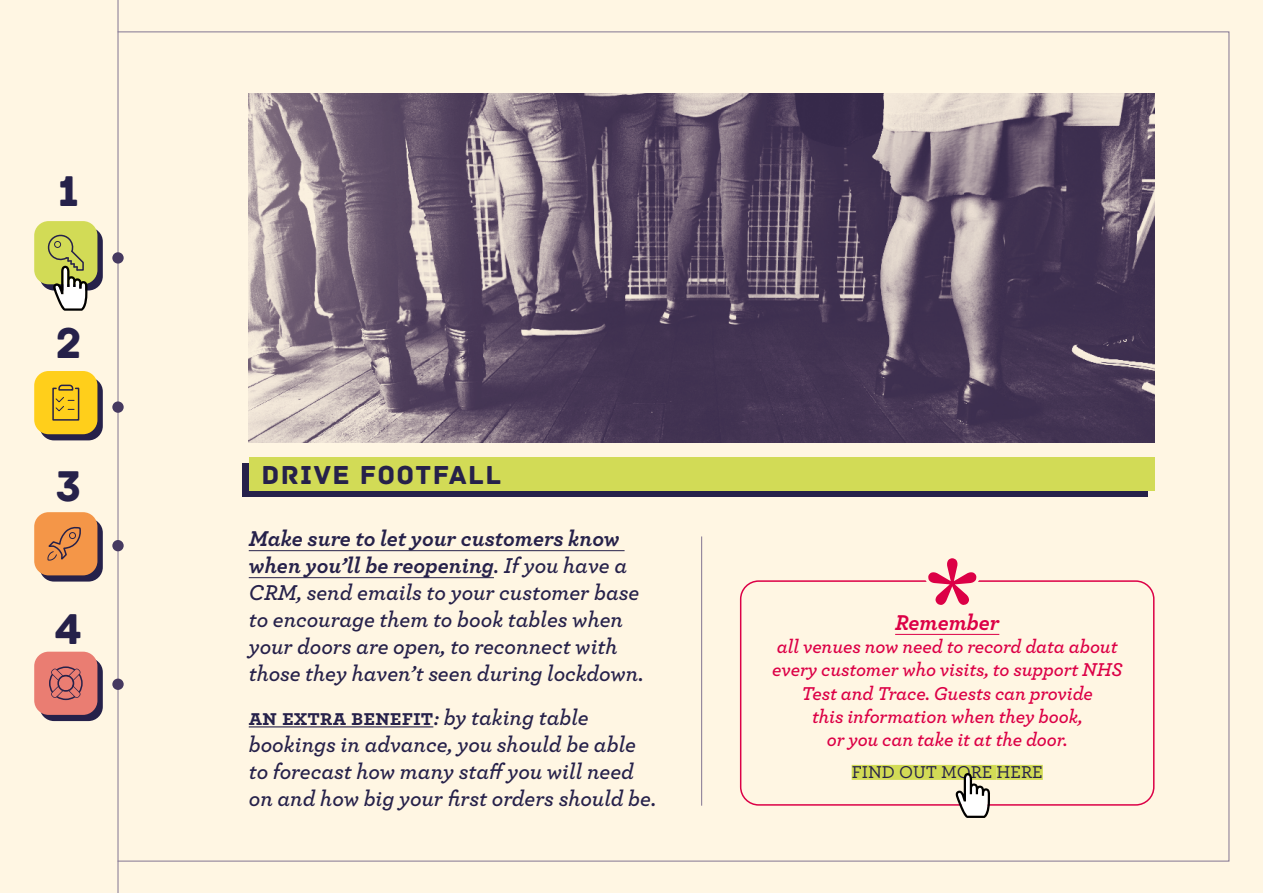
<style>
.page{position:relative;width:1263px;height:893px;background:#fff6e3}
.page>*{position:absolute;margin:0;border:0;box-sizing:border-box;transform-origin:0 0}
.t1{font:45.3px "Archive";color:#26214a}
.t2{font:27.3px "Archive";letter-spacing:.05em;color:#26214a}
.t3{font:italic 600 22.5px/27px "Archer";color:#26214a}
.t4{font:italic 700 22.5px "Archer";letter-spacing:-.005em;color:#dc0046}
.t5{font:italic 600 19.5px/23.2px "Archer";letter-spacing:-.005em;color:#dc0046;text-align:center}
.t6{font:500 18px "Archer";color:#26214a}
.s1{font-weight:700}
.s2{font-weight:700;font-style:normal}
</style>
<div class="page">
<img style="left:249px;top:94px;width:905px;height:349px">
<div style="left:242px;top:463px;width:906px;height:34px;background:#26214a"></div>
<div style="left:249px;top:457px;width:905px;height:34px;background:#d2db56"></div>
<hr style="left:249px;top:550px;width:376px;height:1px;background:#26214a">
<hr style="left:249px;top:577px;width:245px;height:1px;background:#26214a">
<hr style="left:701px;top:536px;width:1px;height:270px;background:#827592">
<hr style="left:118px;top:0;width:1px;height:893px;background:#827592">
<hr style="left:249px;top:726px;width:184px;height:1px;background:#26214a">
<div style="left:740px;top:580px;width:414px;height:226px;border:2px solid #dc0046;border-radius:18px"></div>
<hr style="left:895px;top:634px;width:104px;height:1px;background:#dc0046">
<div style="left:852px;top:765px;width:144px;height:15px;background:#d2db56"></div>
<div style="left:996px;top:765px;width:47px;height:15px;background:#d2db56"></div>
<svg style="left:955px;top:773px;width:35px;height:45px"></svg>
<svg style="left:924px;top:553px;width:58px;height:57px;background:#f5b4b9"></svg>
<svg style="left:40px;top:377px;width:63px;height:63px"></svg>
<div style="left:34px;top:371px;width:63px;height:63px;background:#ffcf1b;border-radius:14px"></div>
<svg style="left:40px;top:518px;width:63px;height:64px"></svg>
<div style="left:34px;top:512px;width:63px;height:63px;background:#f49648;border-radius:14px"></div>
<svg style="left:40px;top:227px;width:63px;height:63px"></svg>
<div style="left:34px;top:221px;width:63px;height:63px;background:#d2db56;border-radius:14px"></div>
<div style="left:40px;top:658px;width:63px;height:63px;background:#26214a;border-radius:14px"></div>
<div style="left:34px;top:652px;width:63px;height:63px;background:#ea7d72;border-radius:14px"></div>
<div style="left:112px;top:252px;width:12px;height:12px;background:#463960;border-radius:50%"></div>
<div style="left:112px;top:401px;width:12px;height:12px;background:#463960;border-radius:50%"></div>
<div style="left:112px;top:540px;width:12px;height:11px;background:#463960;border-radius:50%"></div>
<div style="left:112px;top:679px;width:12px;height:11px;background:#463960;border-radius:50%"></div>
<svg style="left:45px;top:234px;width:43px;height:77px"></svg>
<div style="left:54px;top:241px;width:7px;height:7px;border:1px solid #26214a;border-radius:50%"></div>
<svg style="left:47px;top:527px;width:34px;height:34px"></svg>
<svg style="left:49px;top:666px;width:34px;height:35px"></svg>
<svg style="left:52px;top:384px;width:28px;height:37px"></svg>
<h1 class="t1" style="left:57px;top:164px;width:24px">1</h1>
<h1 class="t1" style="left:56px;top:316px;width:27px">2</h1>
<h1 class="t1" style="left:56px;top:459px;width:27px">3</h1>
<h1 class="t1" style="left:55px;top:602px;width:29px">4</h1>
<p class="t2" style="left:261px;top:459px;width:241px">DRIVE FOOTFALL</p>
<p class="t3" style="left:249px;top:524px;width:396px"><span class="s1">Make sure to let your customers know when you’ll be reopening</span>. If you have a CRM, send emails to your customer base to encourage them to book tables when your doors are open, to reconnect with those they haven’t seen during lockdown.</p>
<p class="t3" style="left:249px;top:702px;width:409px"><span class="s2">an extra benefit</span>: by taking table bookings in advance, you should be able to forecast how many staff you will need on and how big your first orders should be.</p>
<p class="t4" style="left:895px;top:605px;width:106px">Remember</p>
<p class="t5" style="left:772px;top:634px;width:352px">all venues now need to record data about every customer who visits, to support NHS Test and Trace. Guests can provide<br>this information when they book,<br>or you can take it at the door.</p>
<p class="t6" style="left:852px;top:759px;width:193px">FIND OUT MORE HERE</p>
</div>
